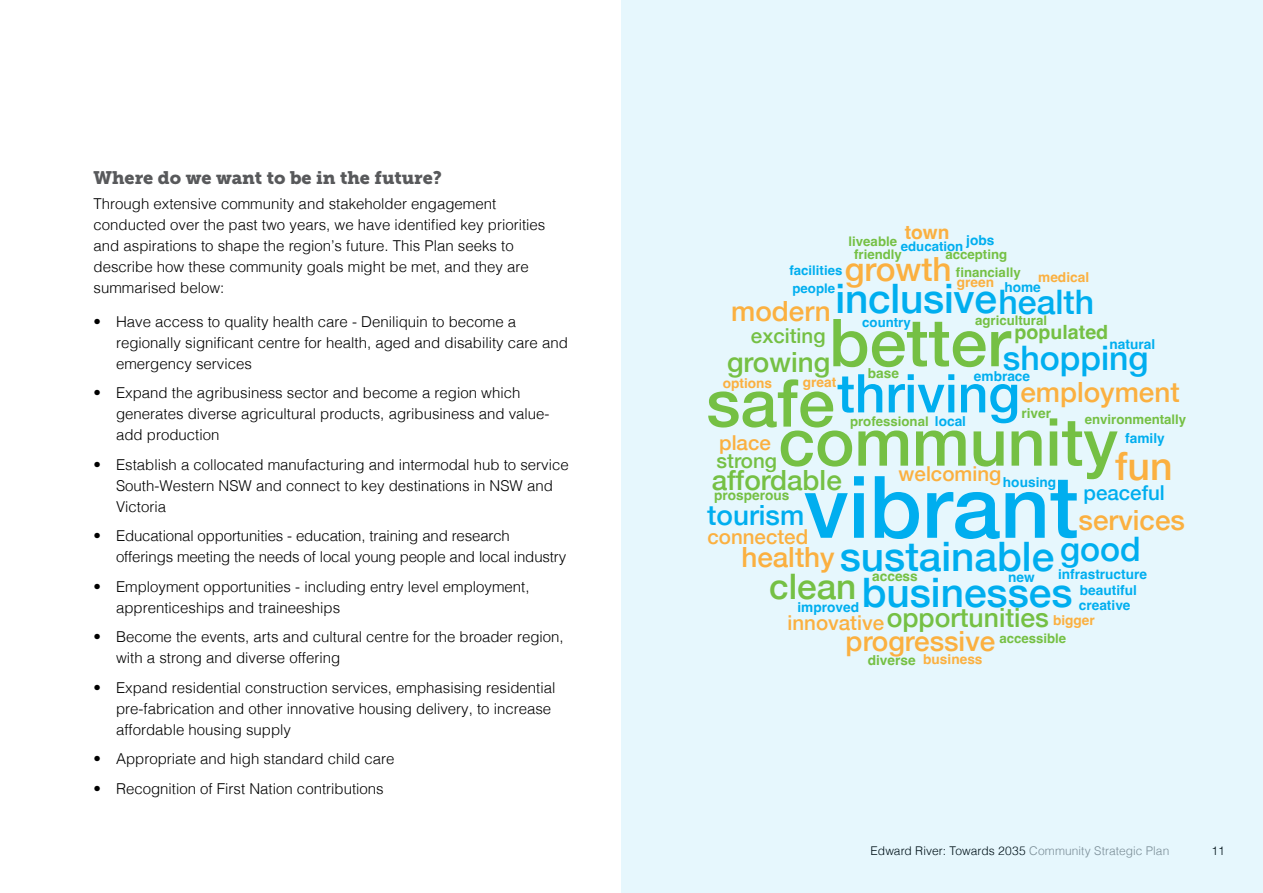
<style>
.page{position:relative;width:1263px;height:893px;background:#fff}
.page>*{position:absolute;margin:0;border:0;box-sizing:border-box;transform-origin:0 0}
.t1{font:500 86.25px "Helvetica Neue";color:#00aeef}
.t2{font:500 66.15px/60.3px "Helvetica Neue";color:#75c044}
.t3{font:500 53.4px "Helvetica Neue";color:#00aeef}
.t4{font:500 40.65px/35.5px "Helvetica Neue";color:#00aeef}
.t5{font:500 39.3px "Helvetica Neue";color:#fbb040}
.t6{font:500 33.75px "Helvetica Neue";color:#00aeef}
.t7{font:500 33.3px "Helvetica Neue";color:#fbb040}
.t8{font:500 27.9px "Helvetica Neue";color:#fbb040}
.t9{font:500 27.9px "Helvetica Neue";color:#75c044}
.t10{font:500 27.9px "Helvetica Neue";color:#00aeef}
.t11{font:500 26.4px "Helvetica Neue";color:#75c044}
.t12{font:500 20.55px "Helvetica Neue";color:#fbb040}
.t13{font:500 20.55px "Helvetica Neue";color:#75c044}
.t14{font:500 20.55px "Helvetica Neue";color:#00aeef}
.t15{font:700 19.65px "Helvetica";color:#75c044}
.t16{font:700 19.2px "Helvetica";color:#fbb040}
.t17{font:18px "Museo Slab 900";color:#58595b}
.t18{font:300 15px/21px "Helvetica";color:#000}
.t19{font:700 13.65px/15px "Helvetica";color:#00aeef}
.t20{font:700 13.65px "Helvetica";color:#fbb040}
.t21{font:700 13.65px "Helvetica";color:#75c044}
.t22{font:700 13.2px "Helvetica";color:#75c044}
.t23{font:700 13.2px/18px "Helvetica";color:#00aeef}
.t24{font:300 12px "Helvetica";letter-spacing:.005em;color:#000}
.s1{font-size:13.65px;color:#00aeef}
.s2{color:#888a8d}
</style>
<div class="page">
<div style="left:621px;top:0;width:642px;height:893px;background:#e6f7fd"></div>
<p class="t17" style="left:94px;top:167px;width:350px">Where do we want to be in the future?</p>
<p class="t18" style="left:94px;top:192px;width:453px">Through extensive community and stakeholder engagement conducted over the past two years, we have identified key priorities and aspirations to shape the region’s future. This Plan seeks to describe how these community goals might be met, and they are summarised below:</p>
<p class="t18" style="left:116px;top:310px;width:453px;text-indent:-22px">• Have access to quality health care - Deniliquin to become a regionally significant centre for health, aged and disability care and emergency services</p>
<p class="t18" style="left:116px;top:381px;width:435px;text-indent:-22px">• Expand the agribusiness sector and become a region which generates diverse agricultural products, agribusiness and value&shy;add production</p>
<p class="t18" style="left:116px;top:453px;width:454px;text-indent:-22px">• Establish a collocated manufacturing and intermodal hub to service<br>South-Western NSW and connect to key destinations in NSW and<br>Victoria</p>
<p class="t18" style="left:116px;top:524px;width:452px;text-indent:-22px">• Educational opportunities - education, training and research offerings meeting the needs of local young people and local industry</p>
<p class="t18" style="left:116px;top:575px;width:415px;text-indent:-22px">• Employment opportunities - including entry level employment, apprenticeships and traineeships</p>
<p class="t18" style="left:116px;top:625px;width:449px;text-indent:-22px">• Become the events, arts and cultural centre for the broader region, with a strong and diverse offering</p>
<p class="t18" style="left:116px;top:676px;width:441px;text-indent:-22px">• Expand residential construction services, emphasising residential pre-fabrication and other innovative housing delivery, to increase affordable housing supply</p>
<p class="t18" style="left:94px;top:747px;width:302px">• Appropriate and high standard child care</p>
<p class="t18" style="left:94px;top:777px;width:292px">• Recognition of First Nation contributions</p>
<p class="t16" style="left:905px;top:220px;width:91px">town <sub>jobs</sub></p>
<p class="t22" style="left:848px;top:234px;width:50px">liveable</p>
<p class="t23" style="left:901px;top:239px;width:64px">education</p>
<p class="t22" style="left:854px;top:246px;width:49px">friendly</p>
<p class="t22" style="left:945px;top:246px;width:63px">accepting</p>
<p class="t23" style="left:789px;top:262px;width:54px">facilities people</p>
<h3 class="t7" style="left:845px;top:243px;width:108px">growth</h3>
<p class="t22" style="left:956px;top:265px;width:66px">financially</p>
<p class="t19" style="left:1004px;top:281px;width:38px">home</p>
<p class="t20" style="left:1038px;top:269px;width:52px">medical</p>
<p class="t20" style="left:957px;top:274px;width:39px">green</p>
<p class="t22" style="left:975px;top:313px;width:74px">agricultural</p>
<h3 class="t15" style="left:1014px;top:320px;width:95px">populated</h3>
<h3 class="t4" style="left:835px;top:278px;width:163px">inclusive</h3>
<h3 class="t6" style="left:998px;top:275px;width:97px">health</h3>
<h3 class="t8" style="left:731px;top:288px;width:101px">modern</h3>
<h3 class="t9" style="left:727px;top:339px;width:105px">growing</h3>
<p class="t23" style="left:862px;top:314px;width:50px">country</p>
<h2 class="t2" style="left:706px;top:307px;width:306px;text-indent:123px">better safe</h2>
<h3 class="t13" style="left:751px;top:319px;width:76px">exciting</h3>
<p class="t19" style="left:1109px;top:338px;width:47px">natural</p>
<h3 class="t6" style="left:1003px;top:331px;width:147px">shopping</h3>
<p class="t21" style="left:868px;top:365px;width:33px">base</p>
<p class="t19" style="left:974px;top:370px;width:58px">embrace</p>
<p class="t21" style="left:1021px;top:405px;width:31px">river</p>
<h3 class="t3" style="left:837px;top:350px;width:184px">thriving</h3>
<p class="t20" style="left:723px;top:375px;width:51px">options</p>
<p class="t20" style="left:803px;top:374px;width:35px">great</p>
<h3 class="t8" style="left:1020px;top:369px;width:161px">employment</h3>
<p class="t22" style="left:850px;top:413px;width:118px">professional <span class="s1">local</span></p>
<p class="t22" style="left:1085px;top:411px;width:103px">environmentally</p>
<h2 class="t2" style="left:778px;top:407px;width:341px">community</h2>
<h1 class="t1" style="left:804px;top:438px;width:276px">vibrant</h1>
<p class="t19" style="left:1125px;top:432px;width:41px">family</p>
<h3 class="t12" style="left:719px;top:426px;width:53px">place</h3>
<h3 class="t5" style="left:1115px;top:435px;width:59px">fun</h3>
<h3 class="t13" style="left:716px;top:444px;width:62px">strong</h3>
<h3 class="t12" style="left:899px;top:457px;width:104px">welcoming</h3>
<h3 class="t9" style="left:712px;top:457px;width:131px">affordable</h3>
<p class="t19" style="left:1003px;top:476px;width:55px">housing</p>
<h3 class="t14" style="left:1083px;top:476px;width:83px">peaceful</h3>
<p class="t21" style="left:714px;top:487px;width:77px">prosperous</p>
<h3 class="t10" style="left:707px;top:493px;width:98px">tourism</h3>
<h3 class="t8" style="left:1079px;top:497px;width:108px">services</h3>
<h3 class="t12" style="left:707px;top:520px;width:102px">connected</h3>
<h3 class="t6" style="left:1060px;top:521px;width:82px">good</h3>
<h3 class="t4" style="left:769px;top:535px;width:305px;text-indent:71px">sustainable <sup>clean</sup>businesses</h3>
<h3 class="t11" style="left:887px;top:597px;width:164px">opportunities</h3>
<h3 class="t8" style="left:846px;top:619px;width:151px">progressive</h3>
<h3 class="t8" style="left:741px;top:534px;width:95px">healthy</h3>
<p class="t21" style="left:872px;top:568px;width:47px">access</p>
<p class="t19" style="left:1008px;top:572px;width:28px">new</p>
<p class="t19" style="left:1058px;top:568px;width:90px">infrastructure</p>
<p class="t19" style="left:1079px;top:584px;width:60px">beautiful creative</p>
<p class="t20" style="left:1053px;top:612px;width:43px">bigger</p>
<p class="t19" style="left:797px;top:602px;width:63px">improved</p>
<h3 class="t12" style="left:787px;top:606px;width:98px">innovative</h3>
<p class="t22" style="left:999px;top:630px;width:68px">accessible</p>
<p class="t20" style="left:923px;top:651px;width:61px">business</p>
<p class="t21" style="left:868px;top:652px;width:49px">diverse</p>
<p class="t24" style="left:871px;top:840px;width:300px">Edward River: Towards 2035 <span class="s2">Community Strategic Plan</span></p>
<p class="t24" style="left:1211px;top:840px;width:15px">11</p>
</div>
